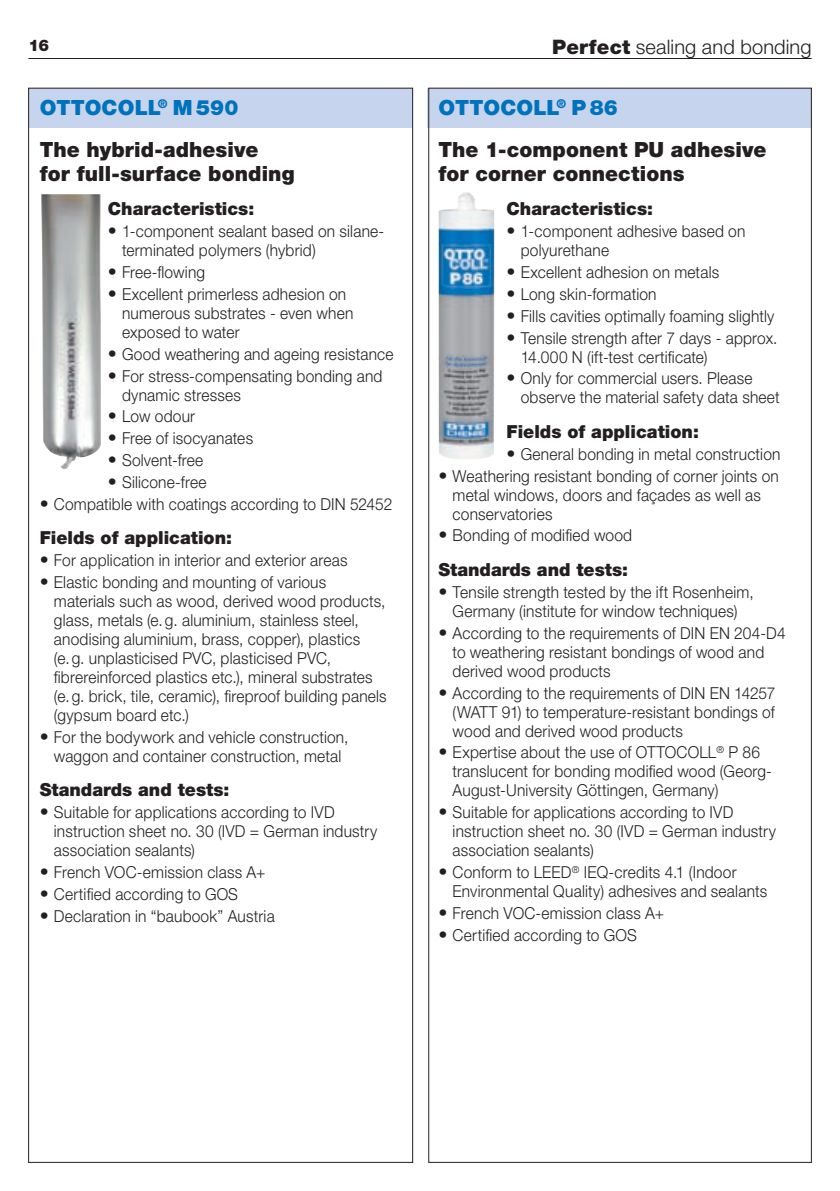
<style>
.page{position:relative;width:840px;height:1191px;background:#fff}
.page>*{position:absolute;margin:0;border:0;box-sizing:border-box;transform-origin:0 0}
.t1{font:900 21px/41.6px "Helvetica Neue LT Pro";letter-spacing:.005em;color:#231f20}
.t2{font:900 21px "Helvetica Neue LT Pro";letter-spacing:.005em;color:#0072bc}
.t3{font:300 20px "Helvetica Neue LT Pro";letter-spacing:.005em;color:#231f20}
.t4{font:900 18px "Helvetica Neue LT Pro";color:#231f20}
.t5{font:300 16.4px/19px "Helvetica Neue LT Pro";letter-spacing:.015em;color:#231f20;scale:.94 1}
.t6{font:900 16px "Helvetica Neue LT Pro";color:#231f20}
.s1{font-weight:900}
.s2{font-weight:400;font-size:18px}
.s3{color:#0072bc}
</style>
<div class="page">
<hr style="left:28px;top:58px;width:783px;height:1px;background:#231f20">
<div style="left:427px;top:88px;width:384px;height:40px;background:#c6d5ed"></div>
<img style="left:438px;top:192px;width:56px;height:267px">
<div style="left:28px;top:88px;width:384px;height:40px;background:#c6d5ed"></div>
<img style="left:41px;top:194px;width:60px;height:275px">
<p class="t6" style="left:28px;top:36px;width:22px">16</p>
<p class="t3" style="left:552px;top:35px;width:260px"><span class="s1">Perfect</span> sealing and bonding</p>
<p class="t2" style="left:40px;top:95px;width:200px">OTTOCOLL<sup>®</sup> M 590</p>
<p class="t1" style="left:40px;top:137px;width:256px;line-height:24px">The hybrid-adhesive<br>for full-surface bonding</p>
<p class="t4" style="left:108px;top:198px;width:148px">Characteristics:</p>
<p class="t5" style="left:122px;top:221px;width:280px;text-indent:-14px"><span class="s2">•</span> 1-component sealant based on silane&shy;terminated polymers (hybrid)</p>
<p class="t5" style="left:108px;top:262px;width:105px"><span class="s2">•</span> Free-flowing</p>
<p class="t5" style="left:122px;top:284px;width:247px;text-indent:-14px"><span class="s2">•</span> Excellent primerless adhesion on numerous substrates - even when exposed to water</p>
<p class="t5" style="left:108px;top:344px;width:305px"><span class="s2">•</span> Good weathering and ageing resistance</p>
<p class="t5" style="left:122px;top:366px;width:278px;text-indent:-14px"><span class="s2">•</span> For stress-compensating bonding and dynamic stresses</p>
<p class="t5" style="left:108px;top:407px;width:94px"><span class="s2">•</span> Low odour</p>
<p class="t5" style="left:108px;top:428px;width:156px"><span class="s2">•</span> Free of isocyanates</p>
<p class="t5" style="left:108px;top:450px;width:103px"><span class="s2">•</span> Solvent-free</p>
<p class="t5" style="left:108px;top:472px;width:106px"><span class="s2">•</span> Silicone-free</p>
<p class="t5" style="left:40px;top:494px;width:376px"><span class="s2">•</span> Compatible with coatings according to DIN 52452</p>
<p class="t4" style="left:40px;top:527px;width:194px">Fields of application:</p>
<p class="t5" style="left:40px;top:550px;width:329px"><span class="s2">•</span> For application in interior and exterior areas</p>
<p class="t5" style="left:54px;top:572px;width:355px;text-indent:-14px"><span class="s2">•</span> Elastic bonding and mounting of various materials such as wood, derived wood products, glass, metals (e.g. aluminium, stainless steel, anodising aluminium, brass, copper), plastics (e.g. unplasticised PVC, plasticised PVC, fibrereinforced plastics etc.), mineral substrates (e.g. brick, tile, ceramic), fireproof building panels (gypsum board etc.)</p>
<p class="t5" style="left:40px;top:727px;width:330px;text-align:center"><span class="s2">•</span> For the bodywork and vehicle construction, waggon and container construction, metal</p>
<p class="t4" style="left:40px;top:779px;width:191px">Standards and tests:</p>
<p class="t5" style="left:54px;top:802px;width:345px;text-indent:-14px"><span class="s2">•</span> Suitable for applications according to IVD instruction sheet no. 30 (IVD = German industry association sealants)</p>
<p class="t5" style="left:40px;top:862px;width:241px"><span class="s2">•</span> French VOC-emission class A+</p>
<p class="t5" style="left:40px;top:884px;width:212px"><span class="s2">•</span> Certified according to GOS</p>
<p class="t5" style="left:40px;top:906px;width:251px"><span class="s2">•</span> Declaration in “baubook” Austria</p>
<p class="t1" style="left:438px;top:87px;width:329px"><span class="s3">OTTOCOLL</span><sup>®</sup> <span class="s3">P 86<br></span>The 1-component PU adhesive</p>
<p class="t1" style="left:438px;top:152px;width:248px">for corner connections</p>
<p class="t4" style="left:506px;top:198px;width:148px">Characteristics:</p>
<p class="t5" style="left:520px;top:221px;width:240px;text-indent:-14px"><span class="s2">•</span> 1-component adhesive based on polyurethane</p>
<p class="t5" style="left:506px;top:262px;width:227px"><span class="s2">•</span> Excellent adhesion on metals</p>
<p class="t5" style="left:506px;top:284px;width:161px"><span class="s2">•</span> Long skin-formation</p>
<p class="t5" style="left:506px;top:306px;width:286px"><span class="s2">•</span> Fills cavities optimally foaming slightly</p>
<p class="t5" style="left:520px;top:328px;width:274px;text-indent:-14px"><span class="s2">•</span> Tensile strength after 7 days - approx.<br>14.000 N (ift-test certificate)</p>
<p class="t5" style="left:520px;top:369px;width:277px;text-indent:-14px"><span class="s2">•</span> Only for commercial users. Please observe the material safety data sheet</p>
<p class="t4" style="left:506px;top:421px;width:194px">Fields of application:</p>
<p class="t5" style="left:506px;top:444px;width:293px"><span class="s2">•</span> General bonding in metal construction</p>
<p class="t5" style="left:452px;top:466px;width:348px;text-indent:-14px"><span class="s2">•</span> Weathering resistant bonding of corner joints on metal windows, doors and façades as well as conservatories</p>
<p class="t5" style="left:438px;top:526px;width:207px"><span class="s2">•</span> Bonding of modified wood</p>
<p class="t4" style="left:438px;top:559px;width:191px">Standards and tests:</p>
<p class="t5" style="left:438px;top:582px;width:336px;text-align:center"><span class="s2">•</span> Tensile strength tested by the ift Rosenheim,<br>Germany (institute for window techniques)</p>
<p class="t5" style="left:452px;top:623px;width:355px;text-indent:-14px"><span class="s2">•</span> According to the requirements of DIN EN 204-D4 to weathering resistant bondings of wood and derived wood products</p>
<p class="t5" style="left:452px;top:683px;width:345px;text-align:justify;text-indent:-14px"><span class="s2">•</span> According to the requirements of DIN EN 14257 (WATT 91) to temperature-resistant bondings of wood and derived wood products</p>
<p class="t5" style="left:452px;top:742px;width:341px;text-indent:-14px"><span class="s2">•</span> Expertise about the use of OTTOCOLL<sup>®</sup> P 86 translucent for bonding modified wood (Georg-<br>August-University Göttingen, Germany)</p>
<p class="t5" style="left:452px;top:802px;width:345px;text-indent:-14px"><span class="s2">•</span> Suitable for applications according to IVD instruction sheet no. 30 (IVD = German industry association sealants)</p>
<p class="t5" style="left:452px;top:862px;width:336px;text-indent:-14px"><span class="s2">•</span> Conform to LEED<sup>®</sup> IEQ-credits 4.1 (Indoor<br>Environmental Quality) adhesives and sealants</p>
<p class="t5" style="left:438px;top:903px;width:241px"><span class="s2">•</span> French VOC-emission class A+</p>
<p class="t5" style="left:438px;top:925px;width:212px"><span class="s2">•</span> Certified according to GOS</p>
</div>
